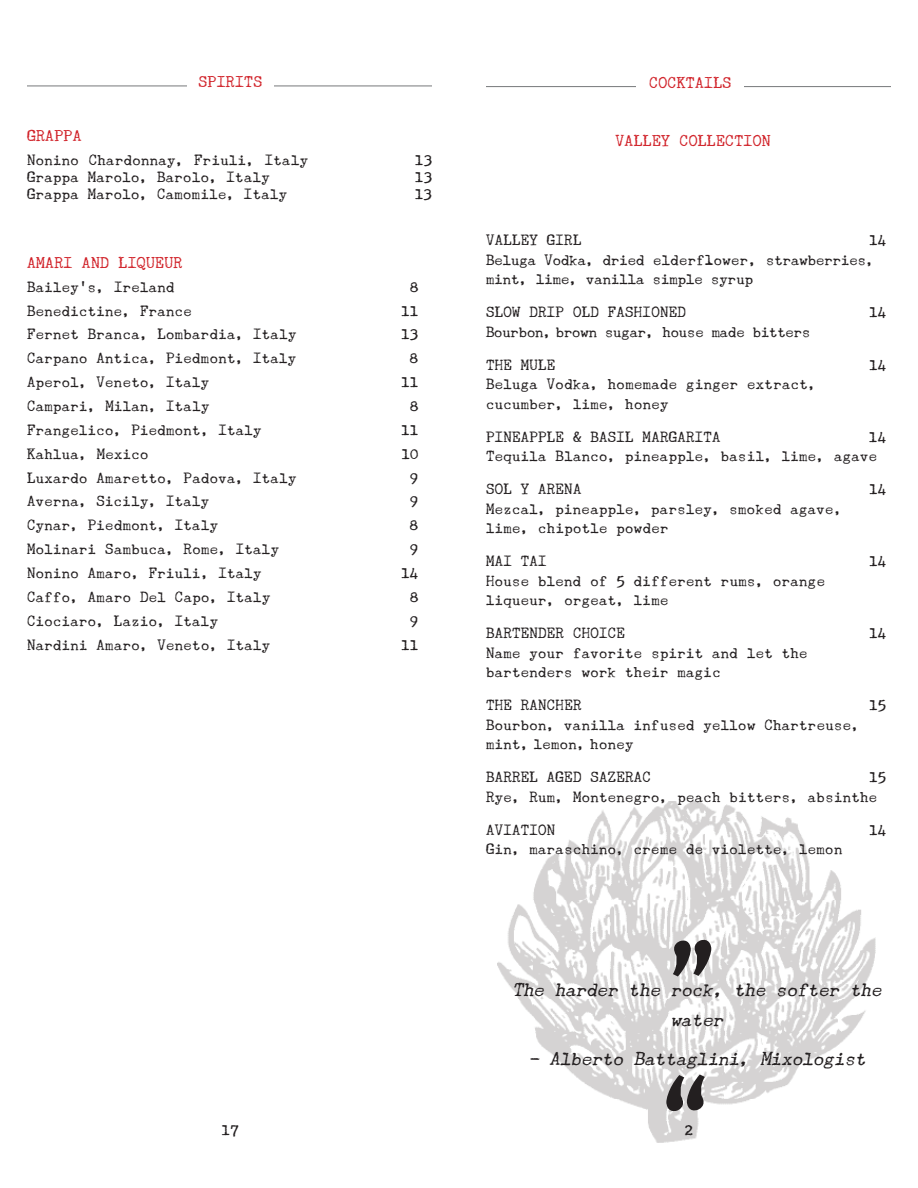
<style>
.page{position:relative;width:918px;height:1188px;background:#fff}
.page>*{position:absolute;margin:0;border:0;box-sizing:border-box;transform-origin:0 0}
.t1{font:italic 18px/30px "Underwood Champion";color:#231f20;text-align:center}
.t2{font:15px "Underwood Champion";letter-spacing:.025em;color:#d1232a}
.t3{font:14.25px/19.5px "Underwood Champion";letter-spacing:.025em;color:#231f20}
.t4{font:14.25px/19.5px "Underwood Champion";color:#231f20}
.t5{font:14.25px "Underwood Champion";letter-spacing:-.01em;color:#231f20}
.s1{font-family:"Moms Typewriter";font-size:12.75px}
</style>
<div class="page">
<img style="left:498px;top:801px;width:377px;height:342px">
<hr style="left:486px;top:86px;width:405px;height:1px;background:#76787b">
<div style="left:636px;top:77px;width:108px;height:27px;background:#fff"></div>
<hr style="left:27px;top:86px;width:405px;height:1px;background:#76787b">
<div style="left:187px;top:76px;width:87px;height:27px;background:#fff"></div>
<svg style="left:670px;top:938px;width:42px;height:38px"></svg>
<svg style="left:666px;top:1074px;width:42px;height:39px;background:#838181"></svg>
<p class="t2" style="left:198px;top:73px;width:65px">SPIRITS</p>
<p class="t2" style="left:27px;top:127px;width:56px">GRAPPA</p>
<p class="t3" style="left:27px;top:150px;width:283px">Nonino Chardonnay, Friuli, Italy</p>
<p class="t3" style="left:415px;top:150px;width:19px">13</p>
<p class="t3" style="left:27px;top:167px;width:244px">Grappa Marolo, Barolo, Italy</p>
<p class="t3" style="left:415px;top:167px;width:19px">13</p>
<p class="t3" style="left:27px;top:184px;width:262px">Grappa Marolo, Camomile, Italy</p>
<p class="t3" style="left:415px;top:184px;width:19px">13</p>
<p class="t2" style="left:27px;top:254px;width:157px">AMARI AND LIQUEUR</p>
<p class="t3" style="left:27px;top:277px;width:149px">Bailey’s, Ireland</p>
<p class="t3" style="left:410px;top:277px;width:10px">8</p>
<p class="t3" style="left:27px;top:301px;width:166px">Benedictine, France</p>
<p class="t3" style="left:401px;top:301px;width:19px">11</p>
<p class="t3" style="left:27px;top:325px;width:271px">Fernet Branca, Lombardia, Italy</p>
<p class="t3" style="left:401px;top:325px;width:19px">13</p>
<p class="t3" style="left:27px;top:348px;width:271px">Carpano Antica, Piedmont, Italy</p>
<p class="t3" style="left:410px;top:348px;width:10px">8</p>
<p class="t3" style="left:27px;top:372px;width:184px">Aperol, Veneto, Italy</p>
<p class="t3" style="left:401px;top:372px;width:19px">11</p>
<p class="t3" style="left:27px;top:396px;width:184px">Campari, Milan, Italy</p>
<p class="t3" style="left:410px;top:396px;width:10px">8</p>
<p class="t3" style="left:27px;top:420px;width:236px">Frangelico, Piedmont, Italy</p>
<p class="t3" style="left:401px;top:420px;width:19px">11</p>
<p class="t3" style="left:27px;top:444px;width:123px">Kahlua, Mexico</p>
<p class="t3" style="left:401px;top:444px;width:19px">10</p>
<p class="t3" style="left:27px;top:468px;width:271px">Luxardo Amaretto, Padova, Italy</p>
<p class="t3" style="left:410px;top:468px;width:10px">9</p>
<p class="t3" style="left:27px;top:492px;width:184px">Averna, Sicily, Italy</p>
<p class="t3" style="left:410px;top:492px;width:10px">9</p>
<p class="t3" style="left:27px;top:515px;width:193px">Cynar, Piedmont, Italy</p>
<p class="t3" style="left:410px;top:515px;width:10px">8</p>
<p class="t3" style="left:27px;top:539px;width:254px">Molinari Sambuca, Rome, Italy</p>
<p class="t3" style="left:410px;top:539px;width:10px">9</p>
<p class="t3" style="left:27px;top:563px;width:236px">Nonino Amaro, Friuli, Italy</p>
<p class="t3" style="left:401px;top:563px;width:19px">14</p>
<p class="t3" style="left:27px;top:587px;width:245px">Caffo, Amaro Del Capo, Italy</p>
<p class="t3" style="left:410px;top:587px;width:10px">8</p>
<p class="t3" style="left:27px;top:611px;width:193px">Ciociaro, Lazio, Italy</p>
<p class="t3" style="left:410px;top:611px;width:10px">9</p>
<p class="t3" style="left:27px;top:635px;width:245px">Nardini Amaro, Veneto, Italy</p>
<p class="t3" style="left:401px;top:635px;width:19px">11</p>
<p class="t2" style="left:649px;top:74px;width:84px">COCKTAILS</p>
<p class="t2" style="left:615px;top:132px;width:157px">VALLEY COLLECTION</p>
<p class="t3" style="left:486px;top:230px;width:97px">VALLEY GIRL</p>
<p class="t4" style="left:486px;top:230px;width:402px;text-indent:383px">14<br>Beluga Vodka, dried elderf<span class="s1">l</span>ower, strawberries, mint, lime, vanilla simple syrup</p>
<p class="t3" style="left:486px;top:302px;width:201px">SLOW DRIP OLD FASHIONED</p>
<p class="t3" style="left:869px;top:302px;width:19px">14</p>
<p class="t5" style="left:486px;top:324px;width:326px">Bourbon, brown sugar, house made bitters</p>
<p class="t3" style="left:486px;top:355px;width:71px">THE MULE</p>
<p class="t3" style="left:869px;top:355px;width:19px">14</p>
<p class="t3" style="left:486px;top:374px;width:332px">Beluga Vodka, homemade ginger extract, cucumber, lime, honey</p>
<p class="t3" style="left:486px;top:427px;width:236px">PINEAPPLE &amp; BASIL MARGARITA</p>
<p class="t3" style="left:486px;top:427px;width:402px;text-indent:383px">14<br>Tequila Blanco, pineapple, basil, lime, agave</p>
<p class="t3" style="left:486px;top:479px;width:97px">SOL Y ARENA</p>
<p class="t3" style="left:869px;top:479px;width:19px">14</p>
<p class="t3" style="left:486px;top:499px;width:358px">Mezcal, pineapple, parsley, smoked agave, lime, chipotle powder</p>
<p class="t3" style="left:486px;top:551px;width:62px">MAI TAI</p>
<p class="t3" style="left:869px;top:551px;width:19px">14</p>
<p class="t3" style="left:486px;top:571px;width:341px">House blend of 5 different rums, orange liqueur, orgeat, lime</p>
<p class="t3" style="left:486px;top:623px;width:140px">BARTENDER CHOICE</p>
<p class="t3" style="left:869px;top:623px;width:19px">14</p>
<p class="t3" style="left:486px;top:643px;width:323px">Name your favorite spirit and let the bartenders work their magic</p>
<p class="t3" style="left:486px;top:695px;width:97px">THE RANCHER</p>
<p class="t3" style="left:869px;top:695px;width:19px">15</p>
<p class="t3" style="left:486px;top:715px;width:375px">Bourbon, vanilla infused yellow Chartreuse, mint, lemon, honey</p>
<p class="t3" style="left:486px;top:767px;width:166px">BARREL AGED SAZERAC</p>
<p class="t3" style="left:486px;top:767px;width:402px;text-indent:383px">15<br>Rye, Rum, Montenegro, peach bitters, absinthe</p>
<p class="t3" style="left:486px;top:820px;width:71px">AVIATION</p>
<p class="t3" style="left:869px;top:820px;width:19px">14</p>
<p class="t3" style="left:486px;top:839px;width:358px">Gin, maraschino, creme de violette, lemon</p>
<p class="t1" style="left:512px;top:974px;width:374px">The harder the rock, the softer the water</p>
<p class="t1" style="left:528px;top:1043px;width:342px">- Alberto Battaglini, Mixologist</p>
<p class="t3" style="left:222px;top:1120px;width:19px">17</p>
<p class="t3" style="left:685px;top:1120px;width:10px">2</p>
</div>
